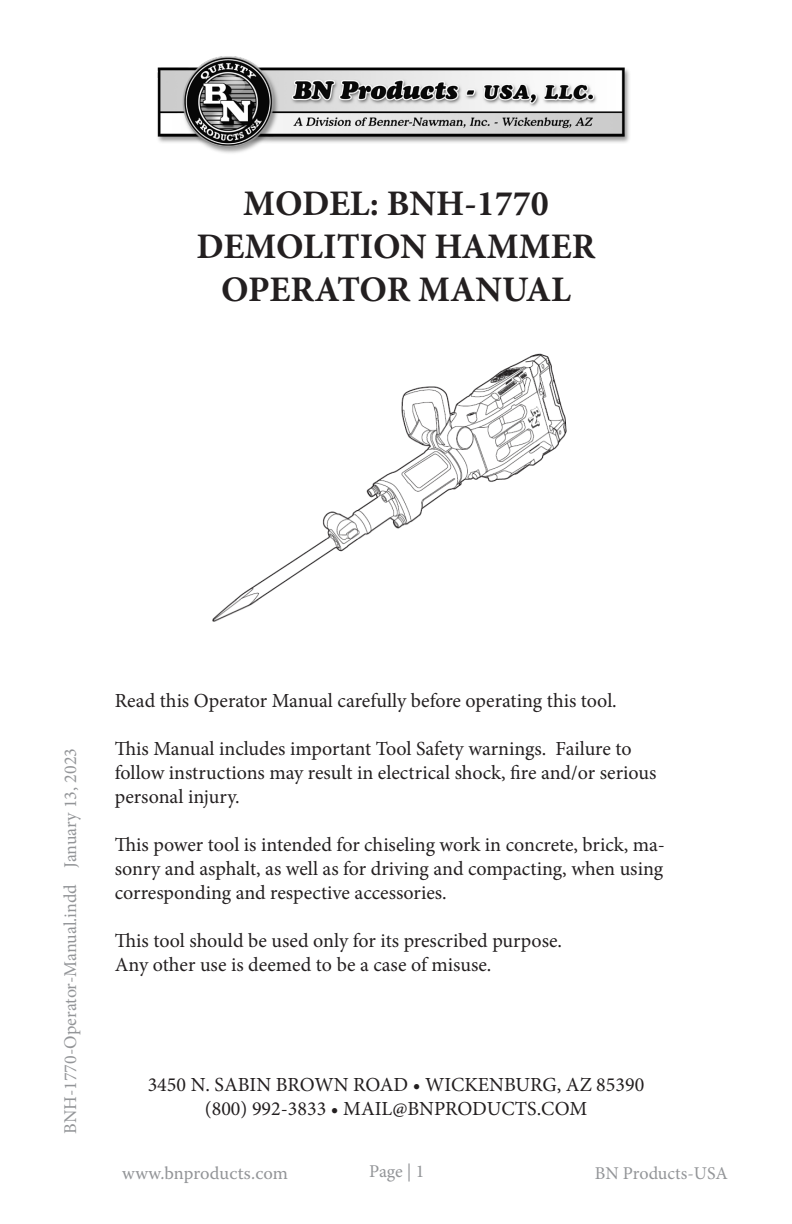
<style>
.page{position:relative;width:792px;height:1224px;background:#fff}
.page>*{position:absolute;margin:0;border:0;box-sizing:border-box;transform-origin:0 0}
.t1{font:700 36px "Minion Pro";color:#231f20}
.t2{font:20px/24px "Minion Pro";color:#231f20}
.t3{font:18px "Minion Pro";color:#939598}
.t4{font:18px "Warnock Pro";color:#939598}
</style>
<div class="page">
<img style="left:157px;top:56px;width:473px;height:97px">
<img style="left:212px;top:353px;width:355px;height:269px">
<p class="t1" style="left:243px;top:178px;width:307px">MODEL: BNH-1770</p>
<p class="t1" style="left:197px;top:221px;width:400px">DEMOLITION HAMMER</p>
<p class="t1" style="left:221px;top:265px;width:351px">OPERATOR MANUAL</p>
<p class="t3" style="left:58px;top:1134px;width:387px;rotate:-90deg">BNH-1770-Operator-Manual.indd January 13, 2023</p>
<p class="t2" style="left:115px;top:689px;width:504px">Read this Operator Manual carefully before operating this tool.</p>
<p class="t2" style="left:115px;top:737px;width:543px">This Manual includes important Tool Safety warnings. Failure to follow instructions may result in electrical shock, fire and/or serious personal injury.</p>
<p class="t2" style="left:115px;top:833px;width:552px">This power tool is intended for chiseling work in concrete, brick, ma&shy;sonry and asphalt, as well as for driving and compacting, when using</p>
<p class="t2" style="left:115px;top:881px;width:334px">corresponding and respective accessories.</p>
<p class="t2" style="left:115px;top:929px;width:449px">This tool should be used only for its prescribed purpose.</p>
<p class="t2" style="left:115px;top:953px;width:378px">Any other use is deemed to be a case of misuse.</p>
<p class="t2" style="left:148px;top:1073px;width:498px">3450 N. SABIN BROWN ROAD • WICKENBURG, AZ 85390</p>
<p class="t2" style="left:205px;top:1097px;width:384px">(800) 992-3833 • MAIL@BNPRODUCTS.COM</p>
<p class="t4" style="left:122px;top:1162px;width:167px">www.bnproducts.com</p>
<p class="t3" style="left:369px;top:1159px;width:57px">Page | 1</p>
<p class="t3" style="left:595px;top:1161px;width:135px">BN Products-USA</p>
</div>
